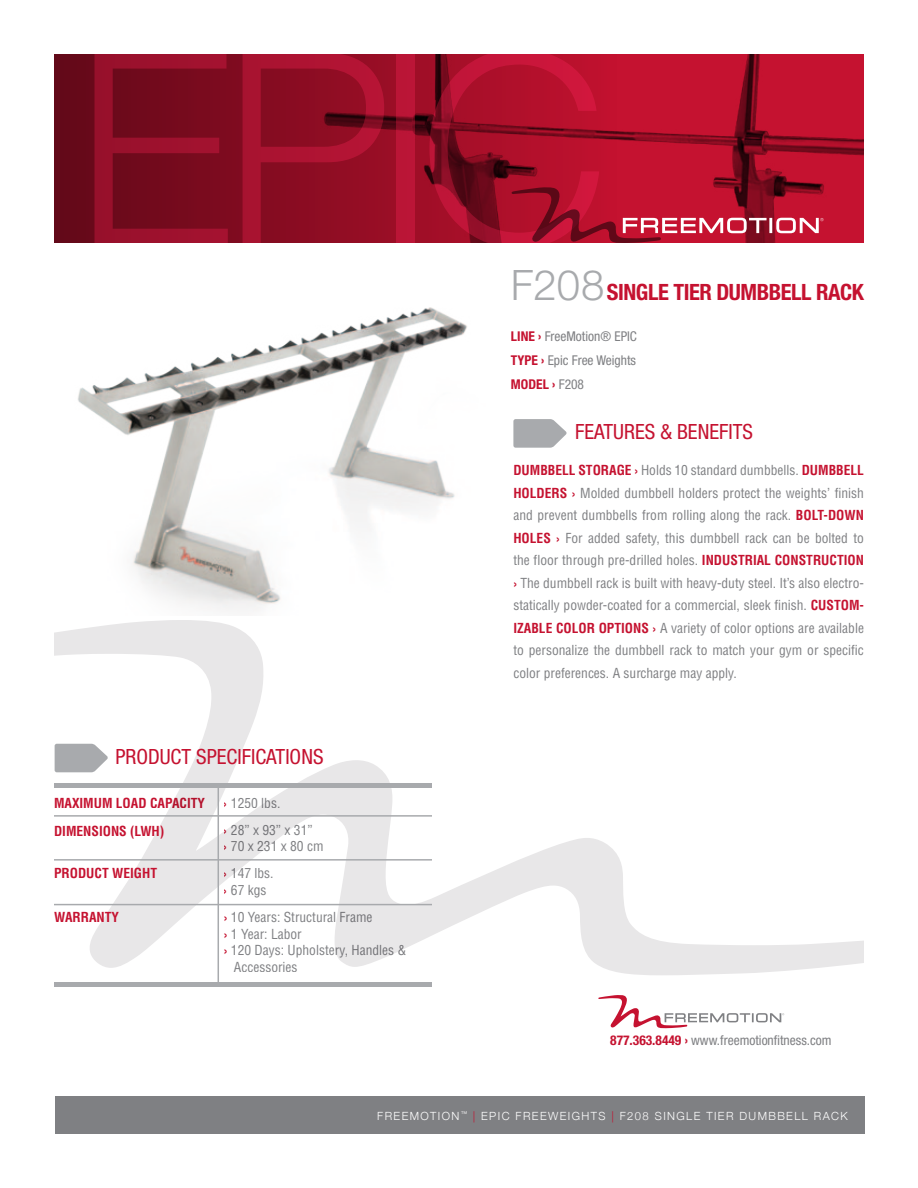
<style>
.page{position:relative;width:918px;height:1188px;background:#fff}
.page>*{position:absolute;margin:0;border:0;box-sizing:border-box;transform-origin:0 0}
.t1{font:700 condensed 22.5px "Helvetica Neue LT Std";letter-spacing:-.02em;color:#c51230}
.t2{font:condensed 21px "Helvetica Neue LT Std";color:#c51230}
.t3{font:condensed 13.5px/22.5px "Helvetica LT Std";color:#7f8083}
.t4{font:condensed 13.5px/24px "Helvetica Neue LT Std";color:#7f8083;text-align:justify}
.t5{font:700 condensed 13.5px/27.9px "Helvetica LT Std";color:#c51230}
.t6{font:300 11.25px "Helvetica Neue";letter-spacing:.125em;color:#fff}
.s1{font-weight:300;font-stretch:normal;font-size:42px;color:#a8aaad}
.s2{font-weight:700;color:#c51230}
.s3{color:#c51230}
</style>
<div class="page">
<svg style="left:54px;top:54px;width:189px;height:189px"></svg>
<img style="left:384px;top:54px;width:480px;height:189px">
<svg style="left:397px;top:54px;width:18px;height:189px;fill:#ba1536"></svg>
<svg style="left:243px;top:54px;width:141px;height:189px"></svg>
<svg style="left:95px;top:54px;width:133px;height:189px"></svg>
<svg style="left:429px;top:54px;width:395px;height:189px"></svg>
<svg style="left:54px;top:620px;width:810px;height:355px"></svg>
<svg style="left:598px;top:995px;width:186px;height:33px"></svg>
<svg style="left:55px;top:744px;width:53px;height:28px"></svg>
<svg style="left:513px;top:419px;width:54px;height:29px"></svg>
<div style="left:55px;top:1096px;width:810px;height:38px;background:#7f8083"></div>
<img style="left:78px;top:307px;width:389px;height:304px">
<hr style="left:54px;top:783px;width:378px;height:4px;background:#a8aaad">
<hr style="left:54px;top:982px;width:378px;height:4px;background:#a8aaad">
<hr style="left:54px;top:815px;width:378px;height:2px;background:#a8aaad">
<hr style="left:218px;top:783px;width:1px;height:201px;background:#a8aaad">
<hr style="left:54px;top:859px;width:378px;height:2px;background:#a8aaad">
<hr style="left:54px;top:904px;width:378px;height:1px;background:#a8aaad">
<h1 class="t1" style="left:511px;top:278px;width:354px"><span class="s1">F208</span>SINGLE TIER DUMBBELL RACK</h1>
<p class="t4" style="left:511px;top:324px;width:127px"><span class="s2">LINE ›</span> FreeMotion® EPIC <span class="s2">TYPE ›</span> Epic Free Weights <span class="s2">MODEL ›</span> F208</p>
<h2 class="t2" style="left:115px;top:744px;width:210px">PRODUCT SPECIFICATIONS</h2>
<p class="t5" style="left:54px;top:789px;width:153px">MAXIMUM LOAD CAPACITY<br>DIMENSIONS (LWH)</p>
<p class="t5" style="left:54px;top:859px;width:105px">PRODUCT WEIGHT</p>
<p class="t5" style="left:54px;top:903px;width:67px">WARRANTY</p>
<p class="t3" style="left:224px;top:789px;width:90px;line-height:27.3px"><span class="s2">›</span> 1250 lbs.<br><span class="s2">›</span> 28” x 93” x 31”</p>
<p class="t3" style="left:224px;top:833px;width:101px;line-height:26.7px"><span class="s2">›</span> 70 x 231 x 80 cm <span class="s2">›</span> 147 lbs.</p>
<p class="t3" style="left:224px;top:876px;width:150px;line-height:27.5px"><span class="s2">›</span> 67 kgs<br><span class="s2">›</span> 10 Years: Structural Frame</p>
<p class="t3" style="left:224px;top:922px;width:79px"><span class="s2">›</span> 1 Year: Labor</p>
<p class="t3" style="left:224px;top:939px;width:184px"><span class="s2">›</span> 120 Days: Upholstery, Handles &amp;</p>
<p class="t3" style="left:234px;top:955px;width:65px">Accessories</p>
<h2 class="t2" style="left:575px;top:420px;width:179px">FEATURES &amp; BENEFITS</h2>
<p class="t3" style="left:513px;top:459px;width:352px;text-align:justify"><span class="s2">DUMBBELL STORAGE ›</span> Holds 10 standard dumbbells. <span class="s2">DUMBBELL HOLDERS ›</span> Molded dumbbell holders protect the weights’ finish and prevent dumbbells from rolling along the rack. <span class="s2">BOLT-DOWN HOLES ›</span> For added safety, this dumbbell rack can be bolted to the floor through pre-drilled holes. <span class="s2">INDUSTRIAL CONSTRUCTION ›</span> The dumbbell rack is built with heavy-duty steel. It’s also electro&shy;statically powder-coated for a commercial, sleek finish. <span class="s2">CUSTOM-IZABLE COLOR OPTIONS ›</span> A variety of color options are available to personalize the dumbbell rack to match your gym or specific color preferences. A surcharge may apply.</p>
<p class="t4" style="left:610px;top:1028px;width:223px"><span class="s2">877.363.8449 ›</span> www.freemotionfitness.com</p>
<p class="t6" style="left:377px;top:1109px;width:472px">FREEMOTION<sup>™</sup> <span class="s3">|</span> EPIC FREEWEIGHTS <span class="s3">|</span> F208 SINGLE TIER DUMBBELL RACK</p>
</div>
